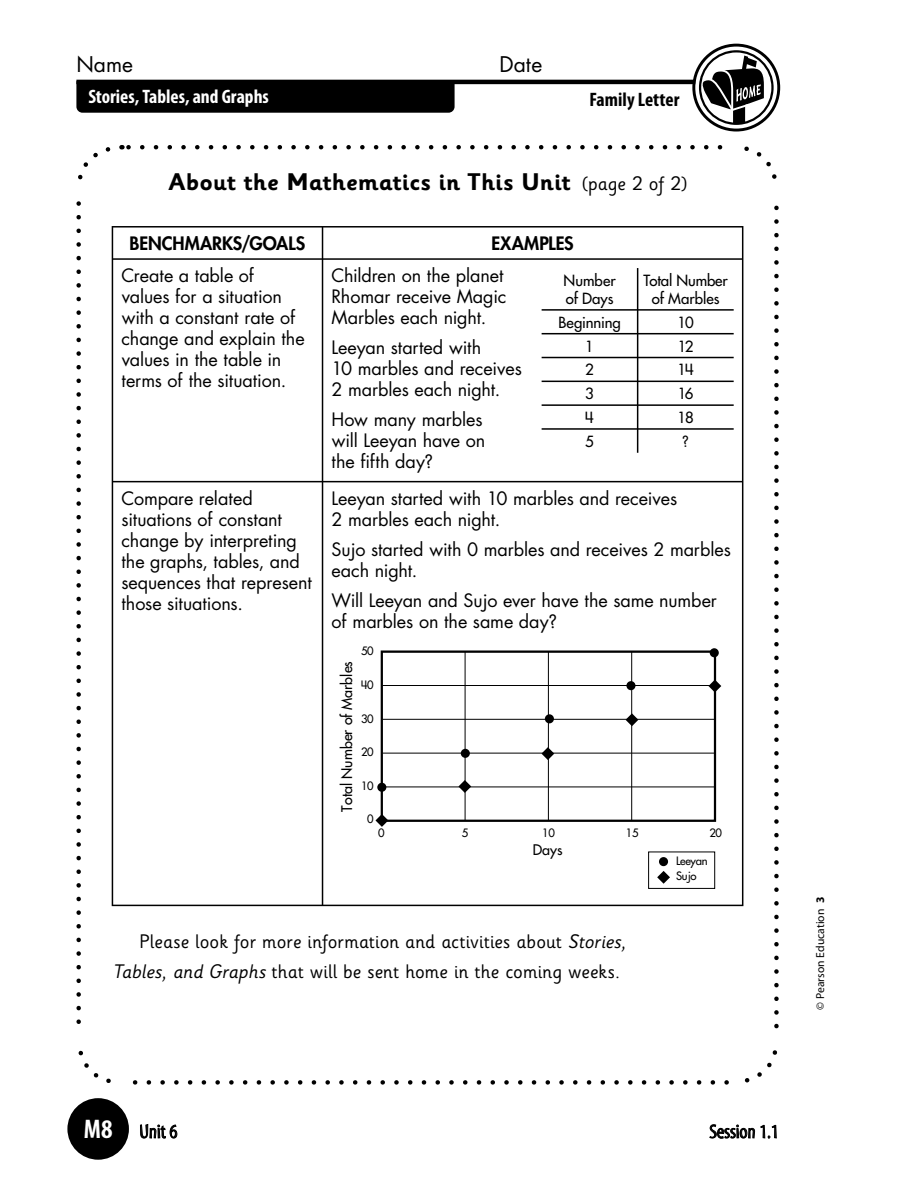
<style>
.page{position:relative;width:916px;height:1204px;background:#fff}
.page>*{position:absolute;margin:0;border:0;box-sizing:border-box;transform-origin:0 0}
.t1{font:700 condensed 27px "Myriad Pro";color:#fff}
.t2{font:700 24px "Sassoon Infant";letter-spacing:.01em;color:#000}
.t3{font:21px "SF Futura B";color:#000}
.t4{font:19.5px/30px "Sassoon Infant";color:#000}
.t5{font:700 condensed 19.5px "Myriad Pro";color:#fff}
.t6{font:19.5px "Myriad Tilt";color:#000}
.t7{font:700 condensed 19.5px "Myriad Pro";color:#000}
.t8{font:18px/21px "SF Futura B";letter-spacing:-.01em;color:#000}
.t9{font:800 18px "SF Futura B";letter-spacing:-.005em;color:#000}
.t10{font:500 15px/18px "SF Futura B";letter-spacing:-.01em;color:#000}
.t11{font:500 14.25px "SF Futura B";color:#000}
.t12{font:11.7px "Myriad Pro";color:#000}
.t13{font:500 11.25px/15px "SF Futura B";letter-spacing:-.025em;color:#000}
.s1{font-weight:400;font-size:19.5px}
.s2{font-style:italic}
.s3{font-weight:700}
</style>
<div class="page">
<div style="left:67px;top:1097px;width:62px;height:62px;background:#000;border-radius:50%"></div>
<svg style="left:78px;top:147px;width:33px;height:33px"></svg>
<svg style="left:76px;top:203px;width:5px;height:821px"></svg>
<svg style="left:78px;top:1050px;width:33px;height:33px"></svg>
<svg style="left:135px;top:1080px;width:592px;height:4px"></svg>
<svg style="left:744px;top:1050px;width:33px;height:33px"></svg>
<svg style="left:774px;top:205px;width:4px;height:820px"></svg>
<svg style="left:744px;top:146px;width:33px;height:33px"></svg>
<svg style="left:128px;top:145px;width:592px;height:4px"></svg>
<div style="left:76px;top:84px;width:378px;height:29px;background:#000"></div>
<hr style="left:76px;top:80px;width:702px;height:4px;background:#000">
<svg style="left:692px;top:44px;width:88px;height:87px"></svg>
<hr style="left:112px;top:226px;width:210px;height:1px;background:#000">
<hr style="left:112px;top:227px;width:1px;height:31px;background:#000">
<hr style="left:322px;top:226px;width:210px;height:1px;background:#000">
<hr style="left:322px;top:227px;width:1px;height:31px;background:#000">
<hr style="left:532px;top:226px;width:211px;height:1px;background:#000">
<hr style="left:742px;top:227px;width:1px;height:31px;background:#000">
<hr style="left:112px;top:258px;width:210px;height:2px;background:#000">
<hr style="left:112px;top:260px;width:1px;height:221px;background:#000">
<hr style="left:322px;top:258px;width:421px;height:2px;background:#000">
<hr style="left:112px;top:481px;width:210px;height:1px;background:#000">
<hr style="left:112px;top:482px;width:1px;height:422px;background:#000">
<hr style="left:322px;top:482px;width:1px;height:422px;background:#000">
<hr style="left:742px;top:482px;width:1px;height:422px;background:#000">
<hr style="left:112px;top:904px;width:631px;height:1px;background:#000">
<hr style="left:322px;top:260px;width:1px;height:221px;background:#000">
<hr style="left:742px;top:260px;width:1px;height:221px;background:#000">
<hr style="left:322px;top:481px;width:421px;height:1px;background:#000">
<hr style="left:637px;top:268px;width:1px;height:41px;background:#000">
<hr style="left:541px;top:309px;width:192px;height:1px;background:#000">
<hr style="left:541px;top:333px;width:192px;height:1px;background:#000">
<hr style="left:541px;top:357px;width:192px;height:1px;background:#000">
<hr style="left:541px;top:380px;width:192px;height:2px;background:#000">
<hr style="left:541px;top:404px;width:192px;height:2px;background:#000">
<hr style="left:541px;top:428px;width:192px;height:1px;background:#000">
<svg style="left:637px;top:310px;width:1px;height:142px"></svg>
<svg style="left:709px;top:648px;width:10px;height:9px"></svg>
<div style="left:377px;top:782px;width:9px;height:9px;background:#000;border-radius:50%"></div>
<svg style="left:716px;top:679px;width:5px;height:13px"></svg>
<svg style="left:375px;top:813px;width:6px;height:13px"></svg>
<svg style="left:381px;top:650px;width:335px;height:239px"></svg>
<p class="t3" style="left:76px;top:57px;width:58px">Name</p>
<p class="t3" style="left:499px;top:57px;width:44px">Date</p>
<p class="t5" style="left:88px;top:84px;width:182px">Stories, Tables, and Graphs</p>
<p class="t7" style="left:589px;top:87px;width:91px">Family Letter</p>
<p class="t2" style="left:168px;top:173px;width:519px">About the Mathematics in This Unit <span class="s1">(page 2 of 2)</span></p>
<p class="t9" style="left:130px;top:233px;width:177px">BENCHMARKS/GOALS</p>
<p class="t9" style="left:491px;top:233px;width:84px">EXAMPLES</p>
<p class="t8" style="left:121px;top:269px;width:185px">Create a table of values for a situation with a constant rate of change and explain the values in the table in terms of the situation.</p>
<p class="t8" style="left:331px;top:269px;width:176px">Children on the planet<br>Rhomar receive Magic<br>Marbles each night.</p>
<p class="t10" style="left:563px;top:273px;width:53px">Number of Days</p>
<p class="t10" style="left:643px;top:273px;width:86px;text-align:center">Total Number of Marbles</p>
<p class="t10" style="left:558px;top:315px;width:64px">Beginning</p>
<p class="t10" style="left:677px;top:315px;width:18px">10</p>
<p class="t10" style="left:585px;top:339px;width:10px">1</p>
<p class="t10" style="left:678px;top:339px;width:17px">12</p>
<p class="t10" style="left:585px;top:362px;width:10px">2</p>
<p class="t10" style="left:677px;top:362px;width:18px">14</p>
<p class="t10" style="left:585px;top:386px;width:10px">3</p>
<p class="t10" style="left:677px;top:386px;width:17px">16</p>
<p class="t10" style="left:585px;top:410px;width:10px">4</p>
<p class="t10" style="left:677px;top:410px;width:18px">18</p>
<p class="t10" style="left:585px;top:434px;width:10px">5</p>
<p class="t10" style="left:682px;top:434px;width:8px">?</p>
<p class="t8" style="left:331px;top:341px;width:192px">Leeyan started with<br>10 marbles and receives<br>2 marbles each night.</p>
<p class="t8" style="left:331px;top:413px;width:155px">How many marbles will Leeyan have on the fifth day?</p>
<p class="t8" style="left:121px;top:492px;width:192px">Compare related situations of constant change by interpreting the graphs, tables, and sequences that represent those situations.</p>
<p class="t8" style="left:331px;top:492px;width:347px">Leeyan started with 10 marbles and receives<br>2 marbles each night.</p>
<p class="t8" style="left:331px;top:543px;width:401px">Sujo started with 0 marbles and receives 2 marbles each night.</p>
<p class="t8" style="left:331px;top:594px;width:387px">Will Leeyan and Sujo ever have the same number of marbles on the same day?</p>
<p class="t11" style="left:339px;top:811px;width:152px;rotate:-90deg">Total Number of Marbles</p>
<p class="t13" style="left:361px;top:645px;width:14px">50</p>
<p class="t13" style="left:361px;top:678px;width:14px">40</p>
<p class="t13" style="left:361px;top:712px;width:14px">30</p>
<p class="t13" style="left:361px;top:745px;width:14px">20</p>
<p class="t13" style="left:361px;top:779px;width:14px">10</p>
<p class="t13" style="left:367px;top:813px;width:8px">0</p>
<p class="t13" style="left:378px;top:826px;width:8px">0</p>
<p class="t13" style="left:709px;top:826px;width:14px">20</p>
<p class="t13" style="left:461px;top:826px;width:8px">5</p>
<p class="t13" style="left:542px;top:826px;width:14px">10</p>
<p class="t13" style="left:626px;top:826px;width:14px">15</p>
<p class="t11" style="left:532px;top:841px;width:31px">Days</p>
<p class="t13" style="left:676px;top:855px;width:33px">Leeyan<br>Sujo</p>
<p class="t4" style="left:112px;top:930px;width:519px;text-indent:27px">Please look for more information and activities about <span class="s2">Stories,<br>Tables, and Graphs</span> that will be sent home in the coming weeks.</p>
<p class="t12" style="left:813px;top:1009px;width:114px;rotate:-90deg">© Pearson Education <span class="s3">3</span></p>
<p class="t1" style="left:84px;top:1112px;width:30px">M8</p>
<p class="t6" style="left:139px;top:1124px;width:39px">Unit 6</p>
<p class="t6" style="left:709px;top:1124px;width:71px">Session 1.1</p>
</div>
